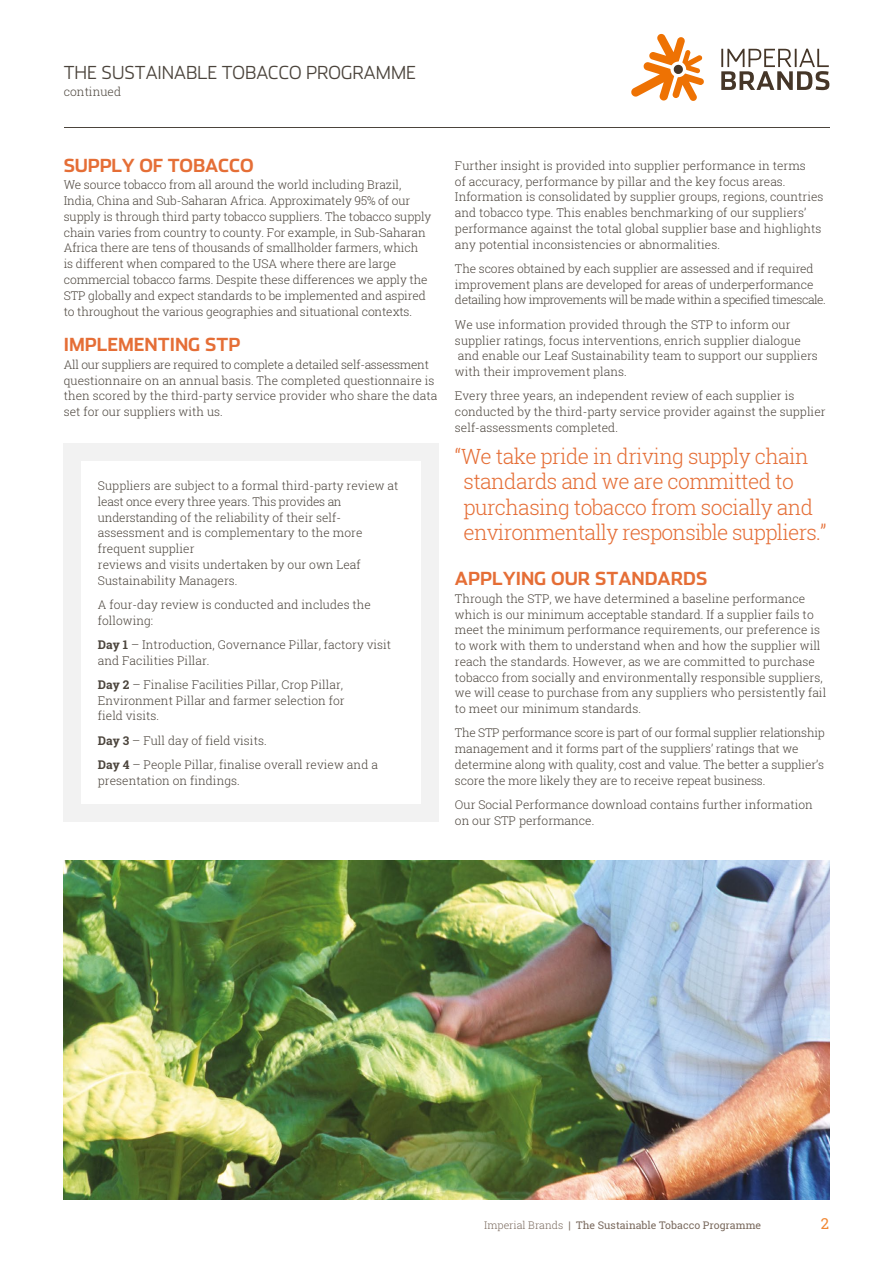
<style>
.page{position:relative;width:893px;height:1263px;background:#fff}
.page>*{position:absolute;margin:0;border:0;box-sizing:border-box;transform-origin:0 0}
.t1{font:21px/25.5px "Roboto Slab";letter-spacing:-.03em;color:#e56e36}
.t2{font:700 18px "Stainless";color:#e56e36}
.t3{font:300 18px "Stainless";color:#4b443c}
.t4{font:15px "Roboto Slab";color:#e56e36}
.t5{font:12px/15.8px "Roboto Slab";color:#4b443c}
.t6{font:700 10.5px "Roboto Slab";color:#4b443c}
.t7{font:10.5px "Roboto Slab";color:#79695d}
.s1{font-weight:700}
.s2{font-weight:400}
.s3{font-weight:300}
</style>
<div class="page">
<hr style="left:64px;top:127px;width:765px;height:1px;background:#4b443c">
<div style="left:64px;top:443px;width:17px;height:17px;background:#f2f2f2"></div>
<div style="left:81px;top:443px;width:17px;height:17px;background:#f2f2f2"></div>
<div style="left:98px;top:443px;width:306px;height:17px;background:#f2f2f2"></div>
<div style="left:404px;top:443px;width:17px;height:17px;background:#f2f2f2"></div>
<div style="left:421px;top:443px;width:17px;height:17px;background:#f2f2f2"></div>
<div style="left:64px;top:460px;width:17px;height:17px;background:#f2f2f2"></div>
<div style="left:421px;top:460px;width:17px;height:17px;background:#f2f2f2"></div>
<div style="left:64px;top:477px;width:17px;height:311px;background:#f2f2f2"></div>
<div style="left:421px;top:477px;width:17px;height:311px;background:#f2f2f2"></div>
<div style="left:64px;top:788px;width:17px;height:17px;background:#f2f2f2"></div>
<div style="left:421px;top:788px;width:17px;height:17px;background:#f2f2f2"></div>
<div style="left:64px;top:805px;width:17px;height:17px;background:#f2f2f2"></div>
<div style="left:81px;top:805px;width:17px;height:17px;background:#f2f2f2"></div>
<div style="left:98px;top:805px;width:306px;height:17px;background:#f2f2f2"></div>
<div style="left:404px;top:805px;width:17px;height:17px;background:#f2f2f2"></div>
<div style="left:421px;top:805px;width:17px;height:17px;background:#f2f2f2"></div>
<img style="left:64px;top:860px;width:765px;height:339px">
<svg style="left:721px;top:49px;width:108px;height:41px"></svg>
<svg style="left:631px;top:34px;width:73px;height:67px"></svg>
<h2 class="t3" style="left:64px;top:62px;width:354px">THE SUSTAINABLE TOBACCO PROGRAMME</h2>
<p class="t5" style="left:64px;top:83px;width:59px">continued</p>
<h2 class="t2" style="left:64px;top:154px;width:191px">SUPPLY OF TOBACCO</h2>
<p class="t5" style="left:64px;top:177px;width:369px">We source tobacco from all around the world including Brazil, India, China and Sub-Saharan Africa. Approximately 95% of our supply is through third party tobacco suppliers. The tobacco supply chain varies from country to county. For example, in Sub-Saharan Africa there are tens of thousands of smallholder farmers, which<br>is different when compared to the USA where there are large commercial tobacco farms. Despite these differences we apply the STP globally and expect standards to be implemented and aspired to throughout the various geographies and situational contexts.</p>
<h2 class="t2" style="left:64px;top:333px;width:178px">IMPLEMENTING STP</h2>
<p class="t5" style="left:64px;top:356px;width:375px">All our suppliers are required to complete a detailed self-assessment questionnaire on an annual basis. The completed questionnaire is then scored by the third-party service provider who share the data set for our suppliers with us.</p>
<p class="t5" style="left:98px;top:478px;width:302px">Suppliers are subject to a formal third-party review at least once every three years. This provides an understanding of the reliability of their self&shy;assessment and is complementary to the more frequent supplier<br>reviews and visits undertaken by our own Leaf Sustainability Managers.</p>
<p class="t5" style="left:98px;top:596px;width:275px">A four-day review is conducted and includes the following:</p>
<p class="t5" style="left:98px;top:636px;width:295px"><span class="s1">Day 1</span> – Introduction, Governance Pillar, factory visit and Facilities Pillar.</p>
<p class="t5" style="left:98px;top:676px;width:248px"><span class="s1">Day 2</span> – Finalise Facilities Pillar, Crop Pillar,<br>Environment Pillar and farmer selection for field visits.</p>
<p class="t5" style="left:98px;top:728px;width:282px;line-height:24.2px"><span class="s1">Day 3</span> – Full day of field visits.<br><span class="s1">Day 4</span> – People Pillar, finalise overall review and a</p>
<p class="t5" style="left:98px;top:772px;width:143px">presentation on findings.</p>
<p class="t5" style="left:455px;top:157px;width:370px">Further insight is provided into supplier performance in terms<br>of accuracy, performance by pillar and the key focus areas.<br>Information is consolidated by supplier groups, regions, countries and tobacco type. This enables benchmarking of our suppliers’ performance against the total global supplier base and highlights any potential inconsistencies or abnormalities.</p>
<p class="t5" style="left:455px;top:260px;width:373px">The scores obtained by each supplier are assessed and if required improvement plans are developed for areas of underperformance detailing how improvements will be made within a specified timescale.</p>
<p class="t5" style="left:455px;top:316px;width:364px">We use information provided through the STP to inform our supplier ratings, focus interventions, enrich supplier dialogue and enable our Leaf Sustainability team to support our suppliers with their improvement plans.</p>
<p class="t5" style="left:455px;top:388px;width:372px">Every three years, an independent review of each supplier is conducted by the third-party service provider against the supplier self-assessments completed.</p>
<h1 class="t1" style="left:463px;top:443px;width:365px;text-indent:-8px">“We take pride in driving supply chain standards and we are committed to purchasing tobacco from socially and environmentally responsible suppliers.”</h1>
<h2 class="t2" style="left:455px;top:567px;width:254px">APPLYING OUR STANDARDS</h2>
<p class="t5" style="left:455px;top:590px;width:373px">Through the STP, we have determined a baseline performance which is our minimum acceptable standard. If a supplier fails to meet the minimum performance requirements, our preference is to work with them to understand when and how the supplier will reach the standards. However, as we are committed to purchase tobacco from socially and environmentally responsible suppliers, we will cease to purchase from any suppliers who persistently fail to meet our minimum standards.</p>
<p class="t5" style="left:455px;top:725px;width:371px">The STP performance score is part of our formal supplier relationship management and it forms part of the suppliers’ ratings that we determine along with quality, cost and value. The better a supplier’s score the more likely they are to receive repeat business.</p>
<p class="t5" style="left:455px;top:796px;width:359px">Our Social Performance download contains further information on our STP performance.</p>
<p class="t6" style="left:519px;top:1217px;width:274px"><span class="s2">Imperial Brands |</span> The Sustainable Tobacco Programme</p>
<p class="t4" style="left:821px;top:1212px;width:10px">2</p>
<p class="t7" style="left:484px;top:1218px;width:278px"><span class="s3">Imperial Brands</span> | The Sustainable To acc Programme</p>
</div>
